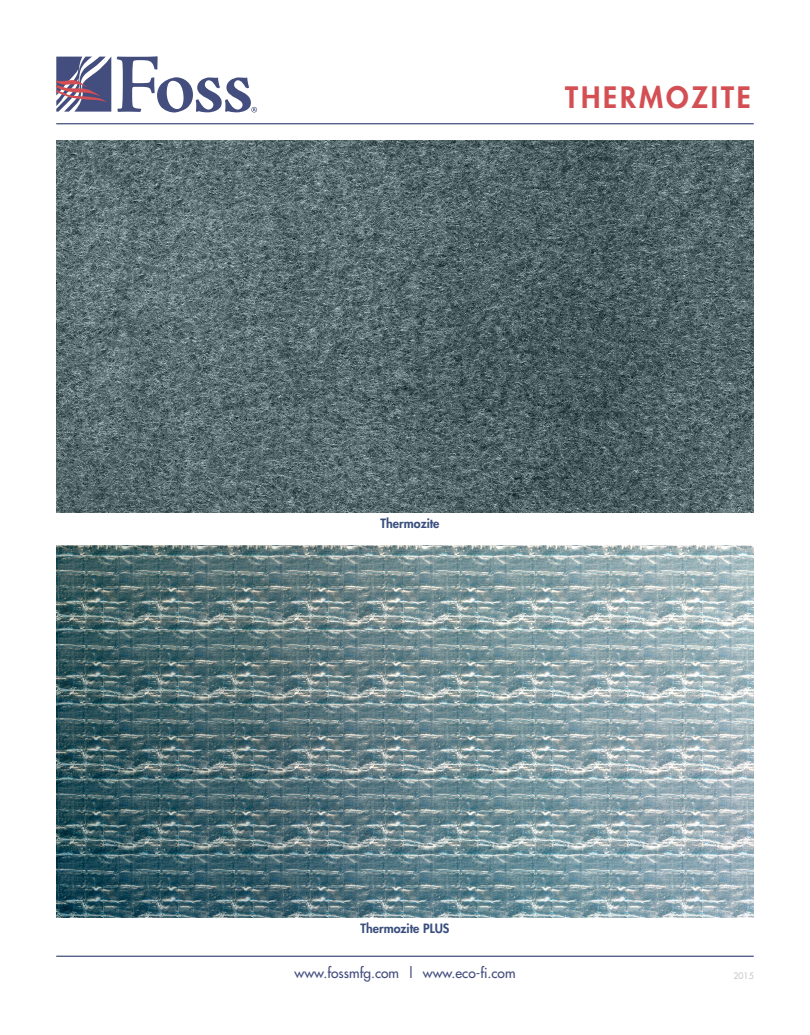
<style>
.page{position:relative;width:810px;height:1035px;background:#fff}
.page>*{position:absolute;margin:0;border:0;box-sizing:border-box;transform-origin:0 0}
.t1{font:800 28.75px "Futura";letter-spacing:.1em;color:#d34f53}
.t2{font:13.75px "Futura";color:#444e7e}
.t3{font:800 12.5px "Futura";color:#3a4f7e}
.t4{font:8.75px "Futura";color:#c7c8ca}
</style>
<div class="page">
<svg style="left:117px;top:56px;width:140px;height:57px"></svg>
<svg style="left:56px;top:57px;width:55px;height:55px;background:#787092"></svg>
<hr style="left:56px;top:123px;width:698px;height:1px;background:#444e7e">
<hr style="left:56px;top:956px;width:698px;height:1px;background:#444e7e">
<img style="left:56px;top:141px;width:698px;height:371px">
<img style="left:56px;top:546px;width:698px;height:371px">
<h1 class="t1" style="left:565px;top:78px;width:187px">THERMOZITE</h1>
<p class="t3" style="left:380px;top:515px;width:61px">Thermozite</p>
<p class="t3" style="left:360px;top:920px;width:91px">Thermozite PLUS</p>
<p class="t2" style="left:295px;top:964px;width:223px">www.fossmfg.com | www.eco-fi.com</p>
<p class="t4" style="left:734px;top:970px;width:22px">2015</p>
</div>
